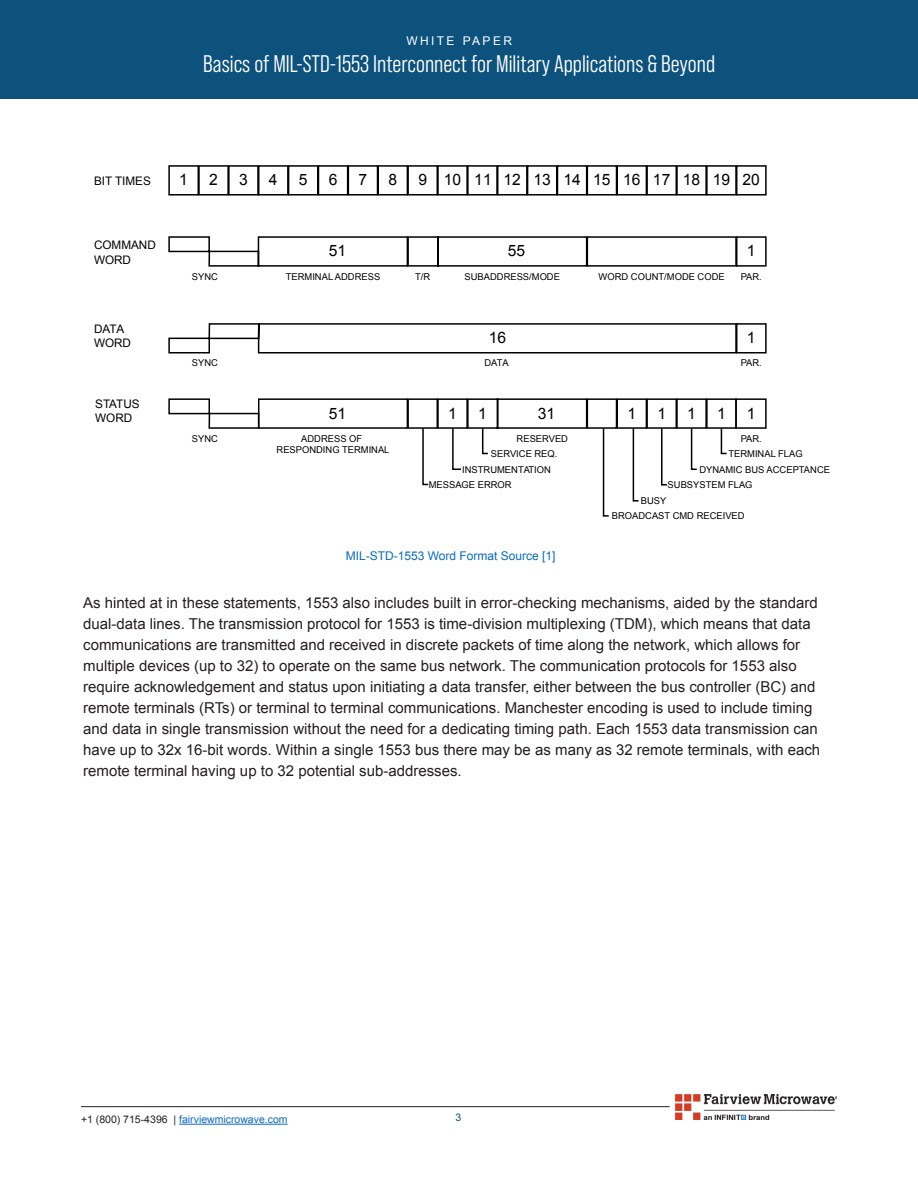
<style>
.page{position:relative;width:918px;height:1188px;background:#fff}
.page>*{position:absolute;margin:0;border:0;box-sizing:border-box;transform-origin:0 0}
.t1{font:24px "Bebas Neue Pro Middle";color:#fff}
.t2{font:15.75px "Arial";color:#000}
.t3{font:15px/21px "Arial";color:#231f20}
.t4{font:12px "Arial";color:#0a6abf}
.t5{font:12px "Arial";letter-spacing:.2em;color:#fff}
.t6{font:11.7px/14.1px "Arial";color:#000}
.t7{font:10.5px "Arial";color:#0a6abf}
.t8{font:10.5px "Arial";color:#0d527d}
.t9{font:9.45px/11.2px "Arial";color:#000;text-align:center}
.s1{color:#231f20}
</style>
<div class="page">
<div style="left:0;top:0;width:918px;height:99px;background:#0d527d"></div>
<hr style="left:81px;top:1106px;width:589px;height:1px;background:#231f20">
<img style="left:675px;top:1095px;width:162px;height:24px">
<hr style="left:179px;top:1124px;width:109px;height:1px;background:#0a6abf">
<div style="left:168px;top:165px;width:31px;height:31px;border:2px solid #000"></div>
<div style="left:198px;top:165px;width:31px;height:31px;border:2px solid #000"></div>
<div style="left:228px;top:165px;width:31px;height:31px;border:2px solid #000"></div>
<div style="left:258px;top:165px;width:31px;height:31px;border:2px solid #000"></div>
<div style="left:288px;top:165px;width:31px;height:31px;border:2px solid #000"></div>
<div style="left:318px;top:165px;width:30px;height:31px;border:2px solid #000"></div>
<div style="left:348px;top:165px;width:30px;height:31px;border:2px solid #000"></div>
<div style="left:377px;top:165px;width:31px;height:31px;border:2px solid #000"></div>
<div style="left:407px;top:165px;width:31px;height:31px;border:2px solid #000"></div>
<div style="left:437px;top:165px;width:31px;height:31px;border:2px solid #000"></div>
<div style="left:467px;top:165px;width:31px;height:31px;border:2px solid #000"></div>
<div style="left:497px;top:165px;width:31px;height:31px;border:2px solid #000"></div>
<div style="left:527px;top:165px;width:31px;height:31px;border:2px solid #000"></div>
<div style="left:557px;top:165px;width:30px;height:31px;border:2px solid #000"></div>
<div style="left:587px;top:165px;width:30px;height:31px;border:2px solid #000"></div>
<div style="left:616px;top:165px;width:31px;height:31px;border:2px solid #000"></div>
<div style="left:646px;top:165px;width:31px;height:31px;border:2px solid #000"></div>
<div style="left:676px;top:165px;width:31px;height:31px;border:2px solid #000"></div>
<div style="left:706px;top:165px;width:31px;height:31px;border:2px solid #000"></div>
<div style="left:736px;top:165px;width:31px;height:31px;border:2px solid #000"></div>
<svg style="left:168px;top:323px;width:568px;height:31px"></svg>
<div style="left:736px;top:323px;width:31px;height:31px;border:2px solid #000"></div>
<svg style="left:168px;top:236px;width:419px;height:31px"></svg>
<div style="left:587px;top:236px;width:150px;height:31px;border:2px solid #000"></div>
<div style="left:736px;top:236px;width:31px;height:31px;border:2px solid #000"></div>
<svg style="left:168px;top:398px;width:599px;height:119px"></svg>
<p class="t5" style="left:406px;top:33px;width:107px">WHITE PAPER</p>
<h1 class="t1" style="left:203px;top:50px;width:513px">Basics of MIL-STD-1553 Interconnect for Military Applications &amp; Beyond</h1>
<p class="t6" style="left:94px;top:174px;width:58px">BIT TIMES</p>
<p class="t2" style="left:179px;top:169px;width:10px">1</p>
<p class="t2" style="left:209px;top:169px;width:10px">2</p>
<p class="t2" style="left:239px;top:169px;width:10px">3</p>
<p class="t2" style="left:269px;top:169px;width:10px">4</p>
<p class="t2" style="left:299px;top:169px;width:10px">5</p>
<p class="t2" style="left:329px;top:169px;width:10px">6</p>
<p class="t2" style="left:359px;top:169px;width:10px">7</p>
<p class="t2" style="left:388px;top:169px;width:10px">8</p>
<p class="t2" style="left:418px;top:169px;width:343px">9 10 11 12 13 14 15 16 17 18 19 20</p>
<p class="t6" style="left:94px;top:238px;width:63px">COMMAND<br>WORD</p>
<p class="t6" style="left:94px;top:322px;width:39px">DATA<br>WORD</p>
<p class="t6" style="left:95px;top:397px;width:46px">STATUS<br>WORD</p>
<p class="t2" style="left:329px;top:241px;width:19px">51</p>
<p class="t2" style="left:508px;top:241px;width:19px">55</p>
<p class="t2" style="left:747px;top:241px;width:10px">1</p>
<p class="t9" style="left:192px;top:271px;width:28px">SYNC</p>
<p class="t9" style="left:286px;top:271px;width:96px">TERMINAL ADDRESS</p>
<p class="t9" style="left:415px;top:271px;width:17px">T/R</p>
<p class="t9" style="left:465px;top:271px;width:97px">SUBADDRESS/MODE</p>
<p class="t9" style="left:599px;top:271px;width:128px">WORD COUNT/MODE CODE</p>
<p class="t9" style="left:741px;top:271px;width:23px">PAR.</p>
<p class="t2" style="left:489px;top:327px;width:19px">16</p>
<p class="t2" style="left:747px;top:327px;width:10px">1</p>
<p class="t9" style="left:192px;top:357px;width:28px">SYNC</p>
<p class="t9" style="left:484px;top:357px;width:26px">DATA</p>
<p class="t9" style="left:741px;top:357px;width:23px">PAR.</p>
<p class="t2" style="left:329px;top:403px;width:19px">51</p>
<p class="t2" style="left:448px;top:403px;width:10px">1</p>
<p class="t2" style="left:478px;top:403px;width:10px">1</p>
<p class="t2" style="left:538px;top:403px;width:19px">31</p>
<p class="t2" style="left:627px;top:403px;width:10px">1</p>
<p class="t2" style="left:657px;top:403px;width:10px">1</p>
<p class="t2" style="left:687px;top:403px;width:10px">1</p>
<p class="t2" style="left:717px;top:403px;width:10px">1</p>
<p class="t2" style="left:747px;top:403px;width:10px">1</p>
<p class="t9" style="left:192px;top:433px;width:28px">SYNC</p>
<p class="t9" style="left:277px;top:433px;width:114px">ADDRESS OF<br>RESPONDING TERMINAL</p>
<p class="t9" style="left:517px;top:433px;width:53px">RESERVED</p>
<p class="t9" style="left:491px;top:448px;width:68px">SERVICE REQ.</p>
<p class="t9" style="left:741px;top:433px;width:23px">PAR.</p>
<p class="t9" style="left:728px;top:448px;width:76px">TERMINAL FLAG</p>
<p class="t9" style="left:462px;top:464px;width:90px">INSTRUMENTATION</p>
<p class="t9" style="left:699px;top:464px;width:132px">DYNAMIC BUS ACCEPTANCE</p>
<p class="t9" style="left:429px;top:479px;width:84px">MESSAGE ERROR</p>
<p class="t9" style="left:668px;top:479px;width:86px">SUBSYSTEM FLAG</p>
<p class="t9" style="left:641px;top:495px;width:27px">BUSY</p>
<p class="t9" style="left:612px;top:510px;width:134px">BROADCAST CMD RECEIVED</p>
<p class="t4" style="left:346px;top:548px;width:211px">MIL-STD-1553 Word Format Source [1]</p>
<p class="t3" style="left:83px;top:593px;width:738px">As hinted at in these statements, 1553 also includes built in error-checking mechanisms, aided by the standard dual-data lines. The transmission protocol for 1553 is time-division multiplexing (TDM), which means that data communications are transmitted and received in discrete packets of time along the network, which allows for multiple devices (up to 32) to operate on the same bus network. The communication protocols for 1553 also require acknowledgement and status upon initiating a data transfer, either between the bus controller (BC) and remote terminals (RTs) or terminal to terminal communications. Manchester encoding is used to include timing and data in single transmission without the need for a dedicating timing path. Each 1553 data transmission can have up to 32x 16-bit words. Within a single 1553 bus there may be as many as 32 remote terminals, with each remote terminal having up to 32 potential sub-addresses.</p>
<p class="t7" style="left:81px;top:1113px;width:208px"><span class="s1">+1 (800) 715-4396 |</span> fairviewmicrowave.com</p>
<p class="t8" style="left:455px;top:1110px;width:7px">3</p>
</div>
